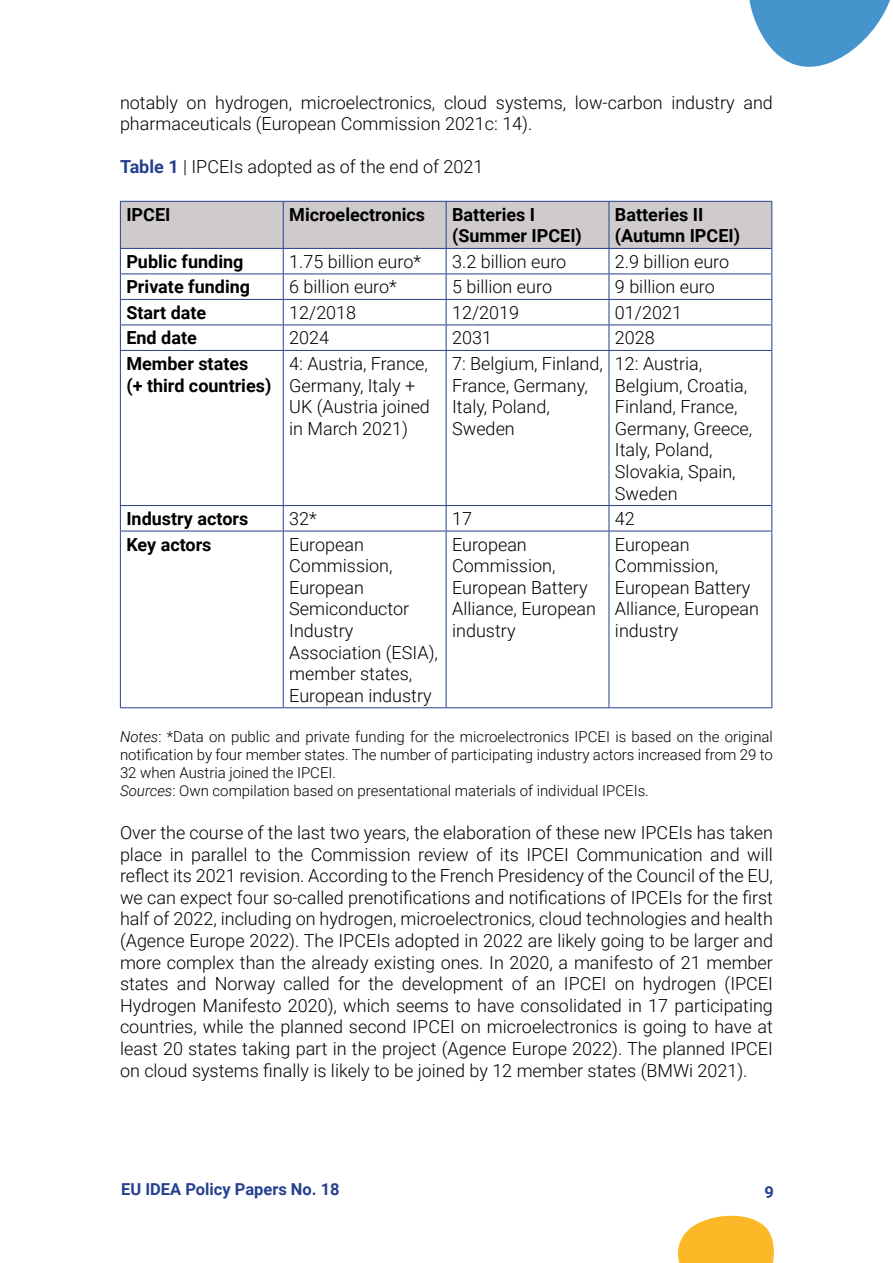
<style>
.page{position:relative;width:893px;height:1263px;background:#fff}
.page>*{position:absolute;margin:0;border:0;box-sizing:border-box;transform-origin:0 0}
.Paragrafo_body{font:300 18px/21.6px "Roboto";color:#000}
.Paragrafo_body-2{font:700 18px/21.6px "Roboto";color:#000}
.t1{font:700 16.5px "Roboto";color:#25408f}
.Paragrafo_body-3{font:300 15px/18px "Roboto";color:#000;text-align:justify}
.s1{font-weight:700;color:#25408f}
.s2{font-style:italic}
</style>
<div class="page">
<svg style="left:749px;top:0;width:141px;height:67px"></svg>
<svg style="left:678px;top:1215px;width:96px;height:48px"></svg>
<svg style="left:120px;top:201px;width:652px;height:149px"></svg>
<hr style="left:120px;top:350px;width:163px;height:1px;background:#25408f">
<hr style="left:120px;top:351px;width:1px;height:154px;background:#25408f">
<hr style="left:283px;top:350px;width:163px;height:1px;background:#25408f">
<hr style="left:283px;top:351px;width:1px;height:154px;background:#25408f">
<hr style="left:446px;top:350px;width:163px;height:1px;background:#25408f">
<hr style="left:446px;top:351px;width:1px;height:154px;background:#25408f">
<hr style="left:609px;top:350px;width:163px;height:1px;background:#25408f">
<hr style="left:609px;top:351px;width:1px;height:154px;background:#25408f">
<hr style="left:771px;top:351px;width:1px;height:154px;background:#25408f">
<hr style="left:120px;top:505px;width:163px;height:1px;background:#25408f">
<svg style="left:120px;top:506px;width:1px;height:25px"></svg>
<hr style="left:283px;top:505px;width:163px;height:1px;background:#25408f">
<svg style="left:283px;top:506px;width:1px;height:25px"></svg>
<hr style="left:446px;top:505px;width:163px;height:1px;background:#25408f">
<svg style="left:446px;top:506px;width:1px;height:25px"></svg>
<hr style="left:609px;top:505px;width:163px;height:1px;background:#25408f">
<svg style="left:609px;top:506px;width:1px;height:25px"></svg>
<svg style="left:771px;top:506px;width:1px;height:25px"></svg>
<hr style="left:120px;top:531px;width:163px;height:1px;background:#25408f">
<hr style="left:120px;top:531px;width:1px;height:176px;background:#25408f">
<hr style="left:283px;top:531px;width:163px;height:1px;background:#25408f">
<hr style="left:283px;top:531px;width:1px;height:176px;background:#25408f">
<hr style="left:446px;top:531px;width:163px;height:1px;background:#25408f">
<hr style="left:446px;top:531px;width:1px;height:176px;background:#25408f">
<hr style="left:609px;top:531px;width:163px;height:1px;background:#25408f">
<hr style="left:609px;top:531px;width:1px;height:176px;background:#25408f">
<hr style="left:771px;top:531px;width:1px;height:176px;background:#25408f">
<hr style="left:120px;top:707px;width:163px;height:1px;background:#25408f">
<hr style="left:283px;top:707px;width:163px;height:1px;background:#25408f">
<hr style="left:446px;top:707px;width:163px;height:1px;background:#25408f">
<hr style="left:609px;top:707px;width:163px;height:1px;background:#25408f">
<p class="Paragrafo_body" style="left:120px;top:91px;width:654px">notably on hydrogen, microelectronics, cloud systems, low-carbon industry and pharmaceuticals (European Commission 2021c: 14).</p>
<p class="Paragrafo_body" style="left:120px;top:155px;width:365px"><span class="s1">Table 1</span> | IPCEIs adopted as of the end of 2021</p>
<p class="Paragrafo_body-2" style="left:126px;top:203px;width:46px">IPCEI</p>
<p class="Paragrafo_body-2" style="left:289px;top:203px;width:137px">Microelectronics</p>
<p class="Paragrafo_body-2" style="left:452px;top:203px;width:131px">Batteries I (Summer IPCEI)</p>
<p class="Paragrafo_body-2" style="left:615px;top:203px;width:127px">Batteries II (Autumn IPCEI)</p>
<p class="Paragrafo_body-2" style="left:126px;top:250px;width:119px">Public funding</p>
<p class="Paragrafo_body" style="left:289px;top:250px;width:133px">1.75 billion euro*</p>
<p class="Paragrafo_body" style="left:452px;top:250px;width:116px">3.2 billion euro</p>
<p class="Paragrafo_body" style="left:615px;top:250px;width:116px">2.9 billion euro</p>
<p class="Paragrafo_body-2" style="left:126px;top:276px;width:125px">Private funding</p>
<p class="Paragrafo_body" style="left:289px;top:276px;width:109px">6 billion euro*</p>
<p class="Paragrafo_body" style="left:452px;top:276px;width:101px">5 billion euro</p>
<p class="Paragrafo_body" style="left:615px;top:276px;width:101px">9 billion euro</p>
<p class="Paragrafo_body-2" style="left:126px;top:301px;width:81px">Start date</p>
<p class="Paragrafo_body" style="left:289px;top:301px;width:68px">12/2018</p>
<p class="Paragrafo_body" style="left:452px;top:301px;width:68px">12/2019</p>
<p class="Paragrafo_body" style="left:615px;top:301px;width:68px">01/2021</p>
<p class="Paragrafo_body-2" style="left:126px;top:327px;width:72px">End date</p>
<p class="Paragrafo_body" style="left:289px;top:327px;width:41px">2024</p>
<p class="Paragrafo_body" style="left:452px;top:327px;width:41px">2031</p>
<p class="Paragrafo_body" style="left:615px;top:327px;width:41px">2028</p>
<p class="Paragrafo_body-2" style="left:126px;top:352px;width:124px">Member states</p>
<p class="Paragrafo_body-2" style="left:126px;top:374px;width:147px">(+ third countries)</p>
<p class="Paragrafo_body" style="left:289px;top:352px;width:142px">4: Austria, France,<br>Germany, Italy +<br>UK (Austria joined in March 2021)</p>
<p class="Paragrafo_body" style="left:452px;top:352px;width:152px">7: Belgium, Finland,<br>France, Germany,<br>Italy, Poland,<br>Sweden</p>
<p class="Paragrafo_body" style="left:615px;top:352px;width:139px">12: Austria,<br>Belgium, Croatia,<br>Finland, France,<br>Germany, Greece,<br>Italy, Poland,<br>Slovakia, Spain,<br>Sweden</p>
<p class="Paragrafo_body-2" style="left:126px;top:507px;width:123px">Industry actors</p>
<p class="Paragrafo_body" style="left:289px;top:507px;width:29px">32*</p>
<p class="Paragrafo_body" style="left:452px;top:507px;width:21px">17</p>
<p class="Paragrafo_body" style="left:615px;top:507px;width:21px">42</p>
<p class="Paragrafo_body-2" style="left:126px;top:533px;width:87px">Key actors</p>
<p class="Paragrafo_body" style="left:289px;top:533px;width:150px">European<br>Commission,<br>European<br>Semiconductor<br>Industry<br>Association (ESIA), member states,<br>European industry</p>
<p class="Paragrafo_body" style="left:452px;top:533px;width:146px">European<br>Commission,<br>European Battery<br>Alliance, European industry</p>
<p class="Paragrafo_body" style="left:615px;top:533px;width:146px">European<br>Commission,<br>European Battery<br>Alliance, European industry</p>
<p class="Paragrafo_body-3" style="left:120px;top:727px;width:654px"><span class="s2">Notes</span>: *Data on public and private funding for the microelectronics IPCEI is based on the original notification by four member states. The number of participating industry actors increased from 29 to 32 when Austria joined the IPCEI.</p>
<p class="Paragrafo_body-3" style="left:120px;top:781px;width:530px"><span class="s2">Sources</span>: Own compilation based on presentational materials of individual IPCEIs.</p>
<p class="Paragrafo_body" style="left:120px;top:821px;width:654px;text-align:justify">Over the course of the last two years, the elaboration of these new IPCEIs has taken place in parallel to the Commission review of its IPCEI Communication and will reflect its 2021 revision. According to the French Presidency of the Council of the EU, we can expect four so-called prenotifications and notifications of IPCEIs for the first half of 2022, including on hydrogen, microelectronics, cloud technologies and health (Agence Europe 2022). The IPCEIs adopted in 2022 are likely going to be larger and more complex than the already existing ones. In 2020, a manifesto of 21 member states and Norway called for the development of an IPCEI on hydrogen (IPCEI Hydrogen Manifesto 2020), which seems to have consolidated in 17 participating countries, while the planned second IPCEI on microelectronics is going to have at least 20 states taking part in the project (Agence Europe 2022). The planned IPCEI on cloud systems finally is likely to be joined by 12 member states (BMWi 2021).</p>
<p class="t1" style="left:121px;top:1178px;width:220px">EU IDEA Policy Papers No. 18</p>
<p class="t1" style="left:764px;top:1180px;width:11px">9</p>
</div>
